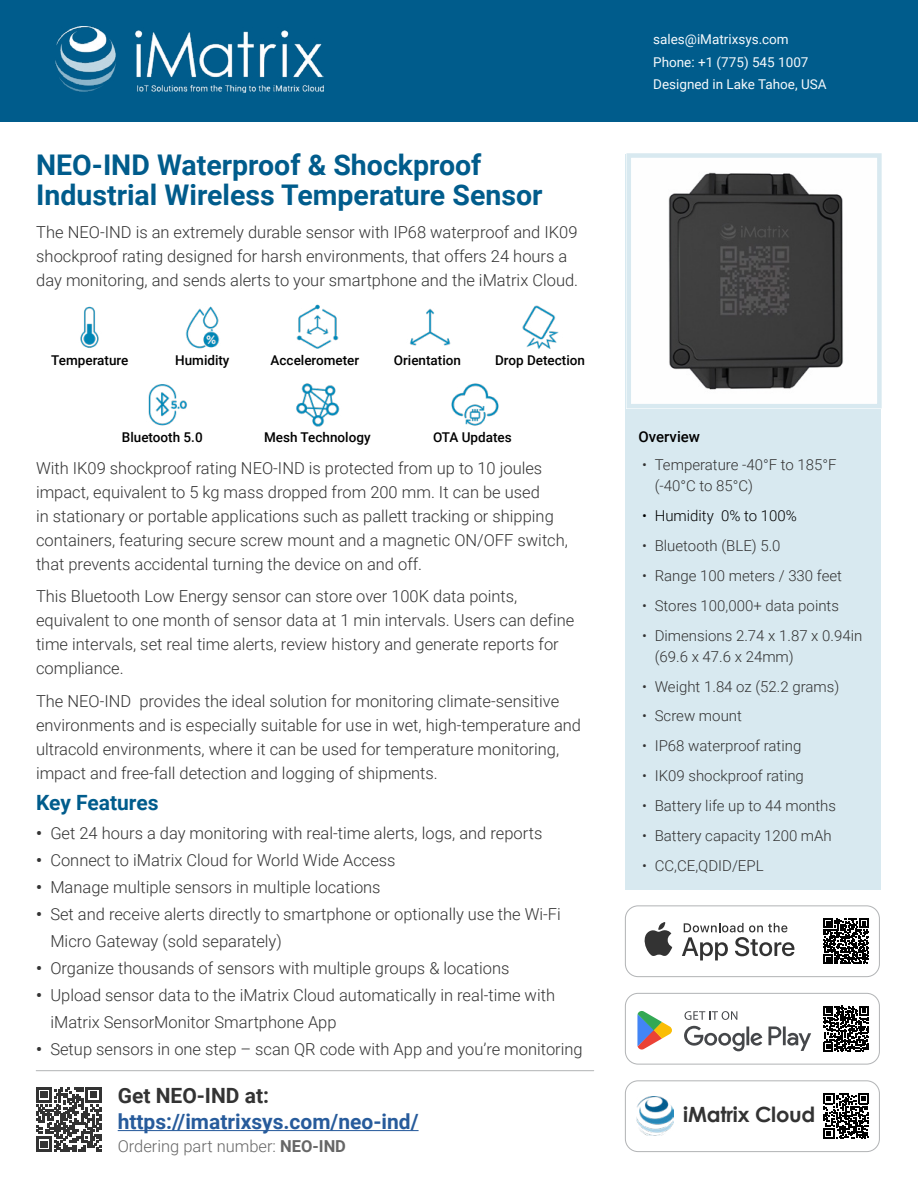
<style>
.page{position:relative;width:918px;height:1188px;background:#fff}
.page>*{position:absolute;margin:0;border:0;box-sizing:border-box;transform-origin:0 0}
.t1{font:700 28.5px/30px "Roboto";color:#005c8c}
.t2{font:700 21px "Roboto";color:#275b9b}
.t3{font:700 21px "Roboto";color:#333}
.t4{font:700 21px "Century Gothic";letter-spacing:-.01em;color:#333}
.t5{font:700 21px "Roboto";color:#005c8c}
.t6{font:300 16.5px/24px "Roboto";color:#333}
.t7{font:300 16.5px "Roboto";color:#666}
.t8{font:300 15px/21px "Roboto";color:#333}
.t9{font:300 15px "Roboto";color:#000}
.t10{font:500 15px "Roboto";color:#000}
.t11{font:500 13.5px "Roboto";color:#000}
.t12{font:13.5px/22.5px "Roboto";color:#f5f9fc}
.s1{font-weight:700}
</style>
<div class="page">
<hr style="left:36px;top:1070px;width:558px;height:1px;background:#b1b3b5">
<hr style="left:118px;top:1130px;width:301px;height:1px;background:#275b9b">
<svg style="left:36px;top:1087px;width:65px;height:65px"></svg>
<div style="left:625px;top:154px;width:255px;height:736px;background:#d8e9f0"></div>
<img style="left:632px;top:158px;width:245px;height:245px">
<div style="left:627px;top:153px;width:255px;height:255px;border:4px solid #d8e9f0"></div>
<div style="left:625px;top:905px;width:255px;height:72px;border:1px solid #b1b3b5;border-radius:13px"></div>
<svg style="left:644px;top:922px;width:28px;height:34px"></svg>
<svg style="left:682px;top:923px;width:112px;height:37px"></svg>
<svg style="left:823px;top:919px;width:46px;height:45px"></svg>
<div style="left:625px;top:1080px;width:255px;height:72px;border:1px solid #b1b3b5;border-radius:13px"></div>
<img style="left:636px;top:1097px;width:37px;height:39px">
<svg style="left:823px;top:1093px;width:46px;height:46px"></svg>
<div style="left:625px;top:993px;width:255px;height:72px;border:1px solid #b1b3b5;border-radius:13px"></div>
<svg style="left:685px;top:1011px;width:52px;height:9px"></svg>
<svg style="left:684px;top:1026px;width:127px;height:25px"></svg>
<svg style="left:637px;top:1011px;width:35px;height:39px"></svg>
<svg style="left:823px;top:1006px;width:46px;height:45px"></svg>
<img style="left:80px;top:306px;width:19px;height:42px">
<img style="left:186px;top:306px;width:34px;height:43px">
<img style="left:296px;top:304px;width:43px;height:45px">
<img style="left:410px;top:308px;width:41px;height:38px">
<img style="left:522px;top:305px;width:37px;height:44px">
<img style="left:148px;top:384px;width:39px;height:42px">
<img style="left:296px;top:383px;width:44px;height:44px">
<img style="left:451px;top:383px;width:48px;height:43px">
<div style="left:0;top:0;width:918px;height:122px;background:#005c8c"></div>
<img style="left:55px;top:27px;width:269px;height:66px">
<h1 class="t1" style="left:36px;top:148px;width:508px">NEO-IND Waterproof &amp; Shockproof<br>Industrial Wireless Temperature Sensor</h1>
<p class="t6" style="left:36px;top:219px;width:543px">The NEO-IND is an extremely durable sensor with IP68 waterproof and IK09 shockproof rating designed for harsh environments, that offers 24 hours a day monitoring, and sends alerts to your smartphone and the iMatrix Cloud.</p>
<p class="t11" style="left:51px;top:350px;width:79px">Temperature</p>
<p class="t11" style="left:175px;top:350px;width:56px">Humidity</p>
<p class="t11" style="left:271px;top:350px;width:90px">Accelerometer</p>
<p class="t11" style="left:394px;top:350px;width:69px">Orientation</p>
<p class="t11" style="left:495px;top:350px;width:91px">Drop Detection</p>
<p class="t11" style="left:122px;top:428px;width:82px">Bluetooth 5.0</p>
<p class="t11" style="left:264px;top:428px;width:108px">Mesh Technology</p>
<p class="t11" style="left:433px;top:428px;width:80px">OTA Updates</p>
<p class="t6" style="left:36px;top:455px;width:534px">With IK09 shockproof rating NEO-IND is protected from up to 10 joules impact, equivalent to 5 kg mass dropped from 200 mm. It can be used<br>in stationary or portable applications such as pallett tracking or shipping containers, featuring secure screw mount and a magnetic ON/OFF switch, that prevents accidental turning the device on and off.</p>
<p class="t6" style="left:36px;top:584px;width:540px">This Bluetooth Low Energy sensor can store over 100K data points, equivalent to one month of sensor data at 1 min intervals. Users can define time intervals, set real time alerts, review history and generate reports for compliance.</p>
<p class="t6" style="left:36px;top:688px;width:547px">The NEO-IND provides the ideal solution for monitoring climate-sensitive environments and is especially suitable for use in wet, high-temperature and ultracold environments, where it can be used for temperature monitoring, impact and free-fall detection and logging of shipments.</p>
<p class="t5" style="left:36px;top:788px;width:124px">Key Features</p>
<p class="t6" style="left:36px;top:820px;width:508px"><span class="s1">•</span> Get 24 hours a day monitoring with real-time alerts, logs, and reports</p>
<p class="t6" style="left:36px;top:847px;width:361px"><span class="s1">•</span> Connect to iMatrix Cloud for World Wide Access</p>
<p class="t6" style="left:36px;top:874px;width:346px"><span class="s1">•</span> Manage multiple sensors in multiple locations</p>
<p class="t6" style="left:50px;top:900px;width:512px;line-height:27px;text-indent:-14px"><span class="s1">•</span> Set and receive alerts directly to smartphone or optionally use the Wi-Fi<br>Micro Gateway (sold separately)</p>
<p class="t6" style="left:36px;top:955px;width:475px"><span class="s1">•</span> Organize thousands of sensors with multiple groups &amp; locations</p>
<p class="t6" style="left:50px;top:981px;width:506px;line-height:27px;text-indent:-14px"><span class="s1">•</span> Upload sensor data to the iMatrix Cloud automatically in real-time with iMatrix SensorMonitor Smartphone App</p>
<p class="t6" style="left:36px;top:1036px;width:548px"><span class="s1">•</span> Setup sensors in one step – scan QR code with App and you’re monitoring</p>
<p class="t3" style="left:118px;top:1080px;width:153px">Get NEO-IND at:</p>
<p class="t2" style="left:118px;top:1107px;width:302px">https://imatrixsys.com/neo-ind/</p>
<p class="t7" style="left:118px;top:1135px;width:230px">Ordering part number: <span class="s1">NEO-IND</span></p>
<p class="t12" style="left:653px;top:28px;width:175px">sales@iMatrixsys.com<br>Phone: +1 (775) 545 1007<br>Designed in Lake Tahoe, USA</p>
<p class="t10" style="left:639px;top:426px;width:63px">Overview</p>
<p class="t8" style="left:655px;top:454px;width:183px;text-indent:-13px">• Temperature -40°F to 185°F (-40°С to 85°С)</p>
<p class="t9" style="left:642px;top:505px;width:156px">• Humidity 0% to 100%</p>
<p class="t8" style="left:642px;top:534px;width:140px">• Bluetooth (BLE) 5.0</p>
<p class="t8" style="left:642px;top:564px;width:202px">• Range 100 meters / 330 feet</p>
<p class="t8" style="left:642px;top:594px;width:199px">• Stores 100,000+ data points</p>
<p class="t8" style="left:655px;top:624px;width:209px;text-indent:-13px">• Dimensions 2.74 x 1.87 x 0.94in (69.6 x 47.6 x 24mm)</p>
<p class="t8" style="left:642px;top:675px;width:199px">• Weight 1.84 oz (52.2 grams)</p>
<p class="t8" style="left:642px;top:705px;width:101px">• Screw mount</p>
<p class="t8" style="left:642px;top:735px;width:161px">• IP68 waterproof rating</p>
<p class="t8" style="left:642px;top:765px;width:163px">• IK09 shockproof rating</p>
<p class="t8" style="left:642px;top:795px;width:195px">• Battery life up to 44 months</p>
<p class="t8" style="left:642px;top:825px;width:191px">• Battery capacity 1200 mAh</p>
<p class="t8" style="left:642px;top:855px;width:123px">• CC,CE,QDID/EPL</p>
<p class="t4" style="left:683px;top:1099px;width:134px">iMatrix Cloud</p>
</div>
